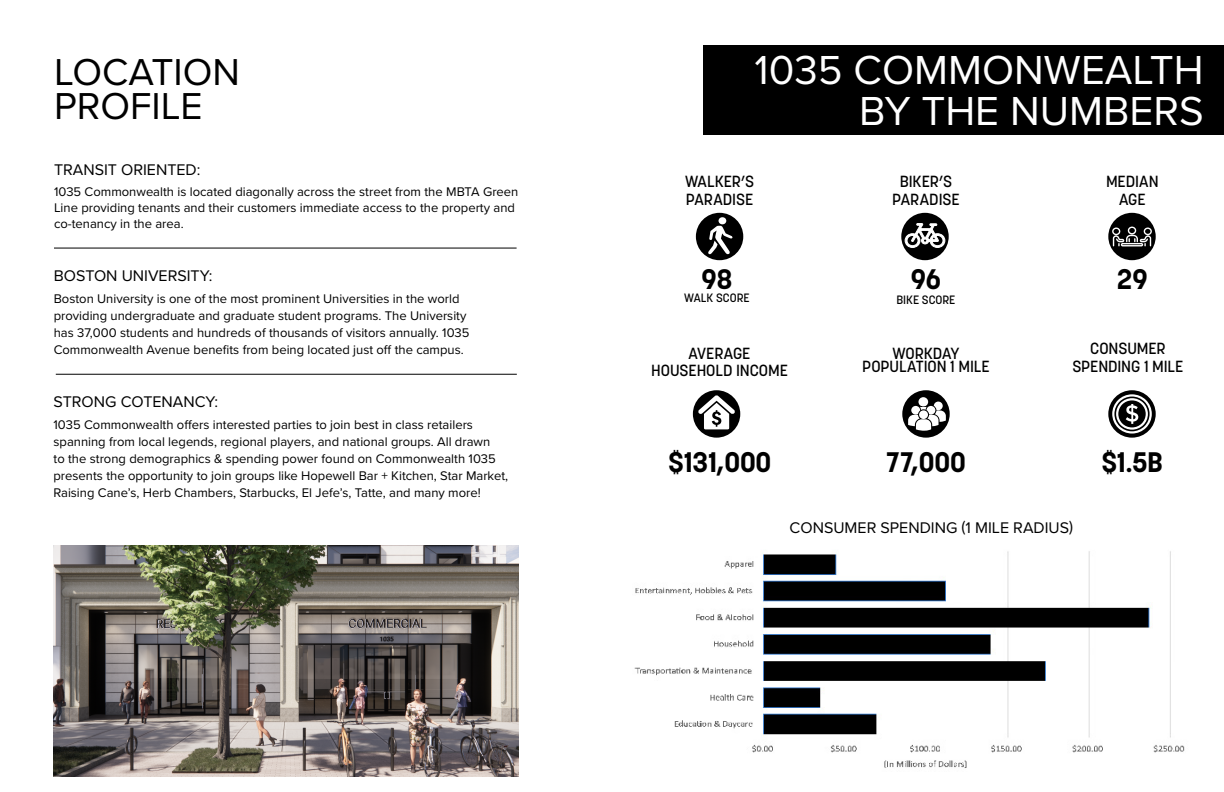
<style>
.page{position:relative;width:1224px;height:792px;background:#fff}
.page>*{position:absolute;margin:0;border:0;box-sizing:border-box;transform-origin:0 0}
.t1{font:42px/41px "Proxima Nova";color:#fff;text-align:right}
.t2{font:38.9px/34.6px "Proxima Nova";color:#000}
.t3{font:700 28px "Korolev";letter-spacing:-.005em;color:#000}
.t4{font:500 16px/17.5px "Korolev";letter-spacing:-.005em;color:#000;text-align:center}
.t5{font:16px "Proxima Nova";color:#000}
.t6{font:13px/17px "Proxima Nova";color:#000}
.t7{font:500 12px "Korolev";color:#000}
</style>
<div class="page">
<hr style="left:54px;top:248px;width:463px;height:1px;background:#000">
<hr style="left:56px;top:374px;width:461px;height:1px;background:#000">
<img style="left:634px;top:551px;width:551px;height:217px">
<div style="left:696px;top:213px;width:47px;height:47px;background:#000;border-radius:50%"></div>
<svg style="left:708px;top:217px;width:25px;height:37px"></svg>
<div style="left:901px;top:213px;width:48px;height:47px;background:#000;border-radius:50%"></div>
<svg style="left:904px;top:223px;width:42px;height:25px"></svg>
<div style="left:1108px;top:213px;width:48px;height:47px;background:#000;border-radius:50%"></div>
<svg style="left:1112px;top:226px;width:40px;height:21px"></svg>
<div style="left:693px;top:390px;width:47px;height:48px;background:#000;border-radius:50%"></div>
<svg style="left:698px;top:395px;width:37px;height:34px"></svg>
<div style="left:902px;top:390px;width:48px;height:48px;background:#000;border-radius:50%"></div>
<svg style="left:908px;top:397px;width:38px;height:34px"></svg>
<svg style="left:1108px;top:390px;width:48px;height:48px"></svg>
<svg style="left:1112px;top:394px;width:40px;height:40px"></svg>
<div style="left:703px;top:45px;width:521px;height:89px;background:#000"></div>
<img style="left:54px;top:545px;width:464px;height:231px">
<h2 class="t2" style="left:54px;top:53px;width:188px">LOCATION<br>PROFILE</h2>
<p class="t5" style="left:54px;top:158px;width:148px">TRANSIT ORIENTED:</p>
<p class="t6" style="left:54px;top:183px;width:466px;line-height:16px">1035 Commonwealth is located diagonally across the street from the MBTA Green<br>Line providing tenants and their customers immediate access to the property and co-tenancy in the area.</p>
<p class="t5" style="left:54px;top:264px;width:160px">BOSTON UNIVERSITY:</p>
<p class="t6" style="left:54px;top:289px;width:417px">Boston University is one of the most prominent Universities in the world providing undergraduate and graduate student programs. The University has 37,000 students and hundreds of thousands of visitors annually. 1035<br>Commonwealth Avenue benefits from being located just off the campus.</p>
<p class="t5" style="left:54px;top:390px;width:166px">STRONG COTENANCY:</p>
<p class="t6" style="left:54px;top:416px;width:456px">1035 Commonwealth offers interested parties to join best in class retailers spanning from local legends, regional players, and national groups. All drawn<br>to the strong demographics &amp; spending power found on Commonwealth 1035 presents the opportunity to join groups like Hopewell Bar + Kitchen, Star Market, Raising Cane’s, Herb Chambers, Starbucks, El Jefe’s, Tatte, and many more!</p>
<h1 class="t1" style="left:755px;top:47px;width:450px">1035 COMMONWEALTH<br>BY THE NUMBERS</h1>
<p class="t4" style="left:685px;top:173px;width:71px;text-align:left">WALKER’S<br>PARADISE</p>
<p class="t4" style="left:892px;top:173px;width:69px">BIKER’S<br>PARADISE</p>
<p class="t4" style="left:1106px;top:173px;width:54px">MEDIAN<br>AGE</p>
<h3 class="t3" style="left:702px;top:261px;width:32px">98</h3>
<h3 class="t3" style="left:911px;top:262px;width:32px">96</h3>
<h3 class="t3" style="left:1117px;top:261px;width:32px">29</h3>
<p class="t7" style="left:684px;top:290px;width:67px">WALK SCORE</p>
<p class="t7" style="left:897px;top:292px;width:60px">BIKE SCORE</p>
<p class="t4" style="left:651px;top:344px;width:138px">AVERAGE<br>HOUSEHOLD INCOME</p>
<p class="t4" style="left:862px;top:347px;width:129px;line-height:13px">WORKDAY<br>POPULATION 1 MILE</p>
<p class="t4" style="left:1072px;top:340px;width:113px">CONSUMER<br>SPENDING 1 MILE</p>
<h3 class="t3" style="left:668px;top:445px;width:104px">$131,000</h3>
<h3 class="t3" style="left:886px;top:445px;width:81px">77,000</h3>
<h3 class="t3" style="left:1102px;top:445px;width:63px">$1.5B</h3>
<p class="t5" style="left:790px;top:516px;width:285px">CONSUMER SPENDING (1 MILE RADIUS)</p>
</div>
